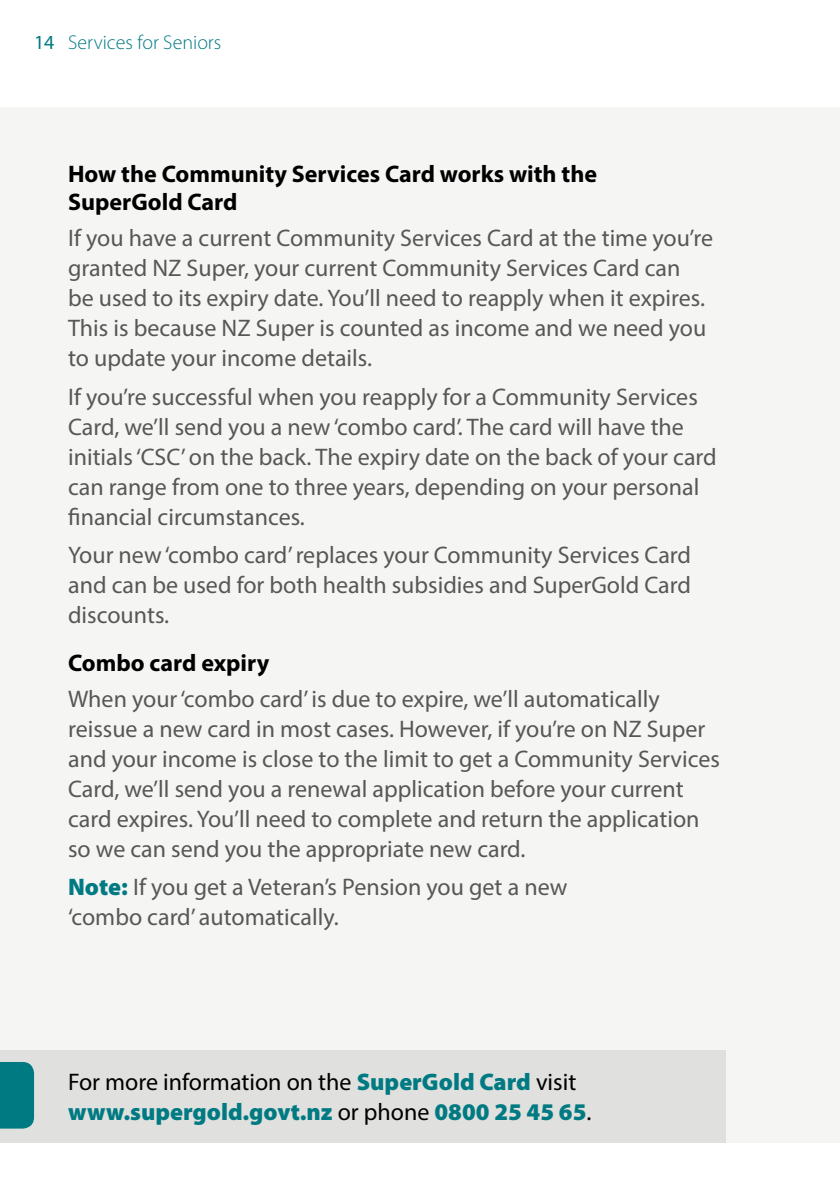
<style>
.page{position:relative;width:840px;height:1191px;background:#fff}
.page>*{position:absolute;margin:0;border:0;box-sizing:border-box;transform-origin:0 0}
.t1{font:24px/30px "Myriad Pro";color:#575756}
.t2{font:900 24px/30px "Myriad Pro";color:#007a82}
.t3{font:700 24px/28px "Myriad Pro";color:#000}
.t4{font:300 20px "Myriad Pro";color:#007a82}
.s1{font-weight:400}
.s2{font-weight:900;color:#007a82}
.s3{font-weight:400;color:#000}
</style>
<div class="page">
<div style="left:0;top:108px;width:839px;height:1034px;background:#f5f5f4"></div>
<div style="left:0;top:1050px;width:724px;height:92px;background:#e0e0de"></div>
<div style="left:0;top:1062px;width:34px;height:66px;background:#007a82"></div>
<p class="t4" style="left:34px;top:31px;width:189px"><span class="s1">14</span> Services for Seniors</p>
<p class="t3" style="left:68px;top:160px;width:530px">How the Community Services Card works with the<br>SuperGold Card</p>
<p class="t1" style="left:68px;top:223px;width:646px">If you have a current Community Services Card at the time you’re granted NZ Super, your current Community Services Card can<br>be used to its expiry date. You’ll need to reapply when it expires.<br>This is because NZ Super is counted as income and we need you to update your income details.</p>
<p class="t1" style="left:68px;top:381px;width:649px">If you’re successful when you reapply for a Community Services Card, we’ll send you a new ‘combo card’. The card will have the initials ‘CSC’ on the back. The expiry date on the back of your card can range from one to three years, depending on your personal financial circumstances.</p>
<p class="t1" style="left:68px;top:540px;width:624px;text-align:justify">Your new ‘combo card’ replaces your Community Services Card and can be used for both health subsidies and SuperGold Card discounts.</p>
<p class="t3" style="left:68px;top:648px;width:202px">Combo card expiry</p>
<p class="t1" style="left:68px;top:683px;width:653px">When your ‘combo card’ is due to expire, we’ll automatically reissue a new card in most cases. However, if you’re on NZ Super and your income is close to the limit to get a Community Services Card, we’ll send you a renewal application before your current card expires. You’ll need to complete and return the application so we can send you the appropriate new card.</p>
<p class="t1" style="left:68px;top:872px;width:500px"><span class="s2">Note:</span> If you get a Veteran’s Pension you get a new ‘combo card’ automatically.</p>
<p class="t2" style="left:68px;top:1065px;width:524px"><span class="s3">For more information on the</span> SuperGold Card <span class="s3">visit </span>www.supergold.govt.nz <span class="s3">or phone</span> 0800 25 45 65<span class="s3">.</span></p>
</div>
